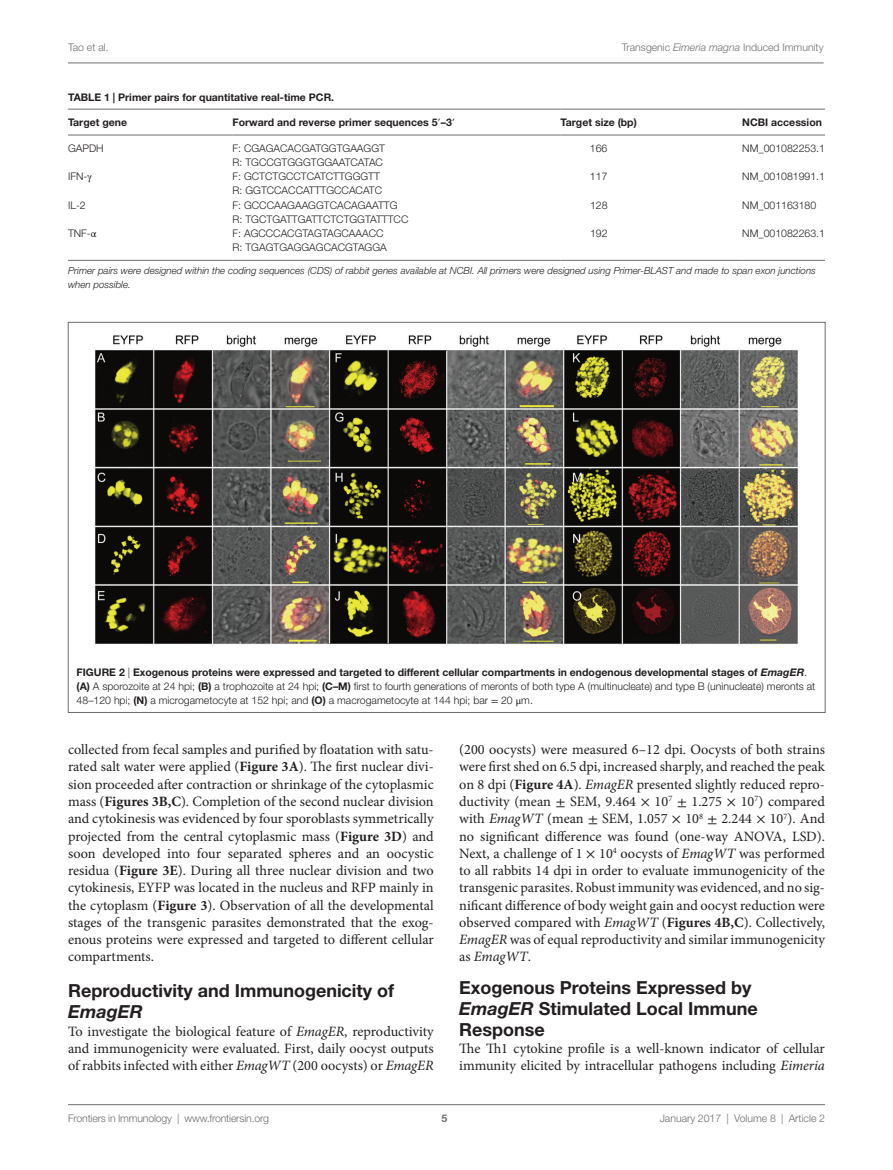
<style>
.page{position:relative;width:893px;height:1170px;background:#fff}
.page>*{position:absolute;margin:0;border:0;box-sizing:border-box;transform-origin:0 0}
.t1{font:700 18px/21px "Helvetica Neue LT Std";color:#231f20}
.t2{font:italic 700 18px "Helvetica Neue LT Std";color:#231f20}
.t3{font:14.25px/17.2px "Minion Pro";color:#231f20;text-align:justify}
.t4{font:300 10.5px/14.2px "Helvetica Neue LT Std";color:#231f20}
.t5{font:700 10.5px "Helvetica Neue LT Std";color:#231f20}
.t6{font:300 10.5px "Helvetica Neue LT Std";color:#6c6d70}
.t7{font:700 10.5px "Helvetica Neue LT Std";color:#6c6d70}
.t8{font:italic 300 9.75px/13.5px "Helvetica Neue LT Std";color:#231f20}
.s1{font-style:italic}
.s2{font-family:"STIX General"}
.s3{font-family:"STIX General";font-weight:400}
.s4{font-weight:700}
.s5{font-weight:700;font-style:italic}
</style>
<div class="page">
<img style="left:95px;top:335px;width:703px;height:310px">
<hr style="left:68px;top:109px;width:165px;height:1px;background:#6c6d70">
<hr style="left:68px;top:135px;width:165px;height:1px;background:#6c6d70">
<hr style="left:233px;top:109px;width:328px;height:1px;background:#6c6d70">
<hr style="left:233px;top:135px;width:328px;height:1px;background:#6c6d70">
<hr style="left:561px;top:109px;width:181px;height:1px;background:#6c6d70">
<hr style="left:561px;top:135px;width:181px;height:1px;background:#6c6d70">
<hr style="left:742px;top:109px;width:83px;height:1px;background:#6c6d70">
<hr style="left:742px;top:135px;width:83px;height:1px;background:#6c6d70">
<hr style="left:233px;top:260px;width:328px;height:1px;background:#6c6d70">
<hr style="left:68px;top:260px;width:165px;height:1px;background:#6c6d70">
<hr style="left:561px;top:260px;width:181px;height:1px;background:#6c6d70">
<hr style="left:742px;top:260px;width:83px;height:1px;background:#6c6d70">
<hr style="left:68px;top:1104px;width:757px;height:1px;background:#6c6d70">
<hr style="left:68px;top:63px;width:755px;height:1px;background:#6c6d70">
<p class="t6" style="left:68px;top:41px;width:42px">Tao et al.</p>
<p class="t6" style="left:622px;top:41px;width:203px">Transgenic <span class="s1">Eimeria magna</span> Induced Immunity</p>
<p class="t5" style="left:68px;top:90px;width:268px">TABLE 1 | Primer pairs for quantitative real-time PCR.</p>
<p class="t5" style="left:68px;top:115px;width:61px">Target gene</p>
<p class="t5" style="left:233px;top:116px;width:224px">Forward and reverse primer sequences 5<span class="s2">′</span>–3<span class="s2">′</span></p>
<p class="t5" style="left:561px;top:115px;width:78px">Target size (bp)</p>
<p class="t5" style="left:742px;top:115px;width:81px">NCBI accession</p>
<p class="t4" style="left:68px;top:140px;width:37px">GAPDH</p>
<p class="t4" style="left:233px;top:140px;width:154px">F: CGAGACACGATGGTGAAGGT</p>
<p class="t4" style="left:590px;top:140px;width:19px">166</p>
<p class="t4" style="left:742px;top:140px;width:84px">NM_001082253.1</p>
<p class="t4" style="left:233px;top:155px;width:152px">R: TGCCGTGGGTGGAATCATAC</p>
<p class="t4" style="left:68px;top:169px;width:26px">IFN-<span class="s3">γ</span></p>
<p class="t4" style="left:233px;top:169px;width:149px">F: GCTCTGCCTCATCTTGGGTT</p>
<p class="t4" style="left:590px;top:169px;width:19px">117</p>
<p class="t4" style="left:742px;top:169px;width:84px">NM_001081991.1</p>
<p class="t4" style="left:233px;top:183px;width:151px">R: GGTCCACCATTTGCCACATC</p>
<p class="t4" style="left:68px;top:197px;width:19px">IL-2</p>
<p class="t4" style="left:233px;top:197px;width:166px">F: GCCCAAGAAGGTCACAGAATTG</p>
<p class="t4" style="left:590px;top:197px;width:19px">128</p>
<p class="t4" style="left:742px;top:197px;width:75px">NM_001163180</p>
<p class="t4" style="left:233px;top:212px;width:177px">R: TGCTGATTGATTCTCTGGTATTTCC</p>
<p class="t4" style="left:68px;top:226px;width:30px">TNF-<span class="s3">α</span></p>
<p class="t4" style="left:233px;top:226px;width:152px">F: AGCCCACGTAGTAGCAAACC</p>
<p class="t4" style="left:590px;top:226px;width:19px">192</p>
<p class="t4" style="left:742px;top:226px;width:84px">NM_001082263.1</p>
<p class="t4" style="left:233px;top:240px;width:156px">R: TGAGTGAGGAGCACGTAGGA</p>
<p class="t8" style="left:68px;top:264px;width:749px">Primer pairs were designed within the coding sequences (CDS) of rabbit genes available at NCBI. All primers were designed using Primer-BLAST and made to span exon junctions when possible.</p>
<p class="t4" style="left:77px;top:664px;width:740px"><span class="s4">FIG URE 2</span> | <span class="s4">Exogenous proteins were expressed and targeted to different cellular compartments in endogenous developmental stages of</span> <span class="s5">EmagER</span>. <span class="s4">(A)</span> A sporozoite at 24 hpi; <span class="s4">(B)</span> a trophozoite at 24 hpi; <span class="s4">(C–M)</span> first to fourth generations of meronts of both type A (multinucleate) and type B (uninucleate) meronts at<br>48–120 hpi; <span class="s4">(N)</span> a microgametocyte at 152 hpi; and <span class="s4">(O)</span> a macrogametocyte at 144 hpi; bar <span class="s3">=</span> 20 <span class="s3">μ</span>m.</p>
<p class="t3" style="left:68px;top:741px;width:367px">collected from fecal samples and purified by floatation with satu&shy;rated salt water were applied (<span class="s4">Figure 3A</span>). The first nuclear divi&shy;sion proceeded after contraction or shrinkage of the cytoplasmic mass (<span class="s4">Figures 3B,C</span>). Completion of the second nuclear division and cytokinesis was evidenced by four sporoblasts symmetrically projected from the central cytoplasmic mass (<span class="s4">Figure 3D</span>) and soon developed into four separated spheres and an oocystic residua (<span class="s4">Figure 3E</span>). During all three nuclear division and two cytokinesis, EYFP was located in the nucleus and RFP mainly in the cytoplasm (<span class="s4">Figure 3</span>). Observation of all the developmental stages of the transgenic parasites demonstrated that the exog&shy;enous proteins were expressed and targeted to different cellular compartments.</p>
<p class="t1" style="left:68px;top:979px;width:328px">Reproductivity and Immunogenicity of</p>
<p class="t2" style="left:68px;top:1000px;width:76px">EmagER</p>
<p class="t3" style="left:68px;top:1022px;width:367px">To investigate the biological feature of <span class="s1">EmagER</span>, reproductivity and immunogenicity were evaluated. First, daily oocyst outputs of rabbits infected with either <span class="s1">EmagWT</span> (200 oocysts) or <span class="s1">EmagER</span></p>
<p class="t3" style="left:459px;top:741px;width:367px">(200 oocysts) were measured 6–12 dpi. Oocysts of both strains were first shed on 6.5 dpi, increased sharply, and reached the peak on 8 dpi (<span class="s4">Figure 4A</span>). <span class="s1">EmagER</span> presented slightly reduced repro&shy;ductivity (mean <span class="s2">±</span> SEM, 9.464 <span class="s2">×</span> 10<sup>7</sup> <span class="s2">±</span> 1.275 <span class="s2">×</span> 10<sup>7</sup>) compared with <span class="s1">EmagWT</span> (mean <span class="s2">±</span> SEM, 1.057 <span class="s2">×</span> 10<sup>8</sup> <span class="s2">±</span> 2.244 <span class="s2">×</span> 10<sup>7</sup>). And no significant difference was found (one-way ANOVA, LSD).<br>Next, a challenge of 1 <span class="s2">×</span> 10<sup>4</sup> oocysts of <span class="s1">EmagWT</span> was performed to all rabbits 14 dpi in order to evaluate immunogenicity of the transgenic parasites. Robust immunity was evidenced, and no sig&shy;nificant difference of body weight gain and oocyst reduction were observed compared with <span class="s1">EmagWT</span> (<span class="s4">Figures 4B,C</span>). Collectively, <span class="s1">EmagER</span> was of equal reproductivity and similar immunogenicity as <span class="s1">EmagWT</span>.</p>
<p class="t1" style="left:459px;top:976px;width:300px">Exogenous Proteins Expressed by<br><span class="s1">EmagER</span> Stimulated Local Immune<br>Response</p>
<p class="t3" style="left:459px;top:1039px;width:367px">The Th1 cytokine profile is a well-known indicator of cellular immunity elicited by intracellular pathogens including <span class="s1">Eimeria</span></p>
<p class="t6" style="left:68px;top:1111px;width:203px">Frontiers in Immunology | www.frontiersin.org</p>
<p class="t6" style="left:660px;top:1111px;width:167px">January 2017 | Volume 8 | Article 2</p>
<p class="t7" style="left:441px;top:1111px;width:7px">5</p>
</div>
